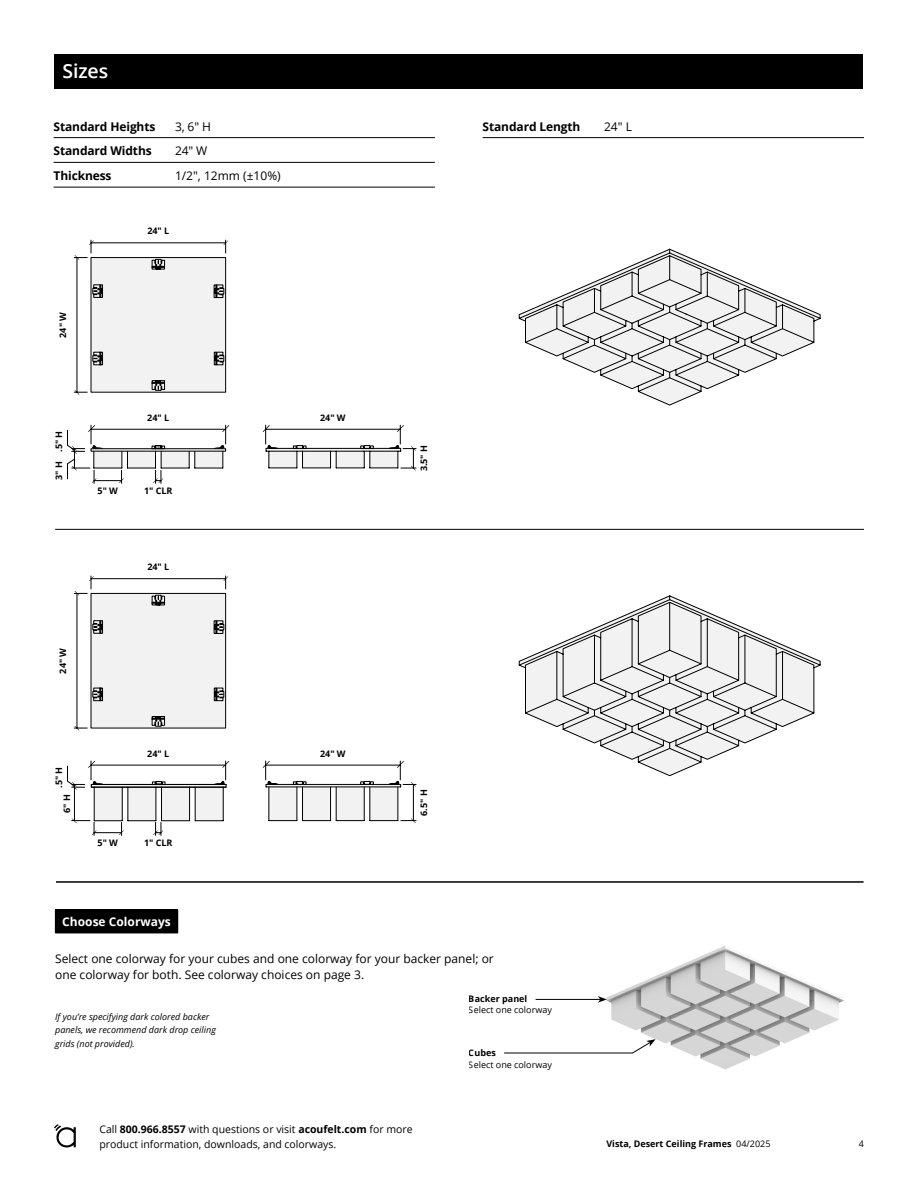
<style>
.page{position:relative;width:918px;height:1188px;background:#fff}
.page>*{position:absolute;margin:0;border:0;box-sizing:border-box;transform-origin:0 0}
.t1{font:600 19.5px "Open Sans";letter-spacing:-.01em;color:#fff}
.t2{font:12px/16.5px "Open Sans";color:#000}
.t3{font:700 12px "Open Sans";letter-spacing:-.01em;color:#000}
.t4{font:700 12px "Open Sans";color:#fff}
.t5{font:10.5px/15px "Open Sans";color:#000}
.t6{font:700 9px "Open Sans";color:#000}
.t7{font:italic 9px/13.5px "Open Sans";color:#000}
.t8{font:9px "Open Sans";color:#000}
.s1{font-weight:700}
.s2{font-weight:400}
</style>
<div class="page">
<svg style="left:54px;top:1124px;width:22px;height:24px"></svg>
<div style="left:54px;top:54px;width:808px;height:34px;background:#000"></div>
<hr style="left:54px;top:137px;width:381px;height:1px;background:#000">
<hr style="left:54px;top:162px;width:381px;height:1px;background:#000">
<hr style="left:54px;top:187px;width:381px;height:1px;background:#000">
<hr style="left:483px;top:137px;width:381px;height:1px;background:#000">
<img style="left:600px;top:946px;width:244px;height:124px">
<svg style="left:504px;top:1039px;width:152px;height:14px"></svg>
<hr style="left:536px;top:999px;width:64px;height:1px;background:#000">
<svg style="left:598px;top:996px;width:9px;height:7px"></svg>
<div style="left:55px;top:910px;width:123px;height:23px;background:#000"></div>
<hr style="left:56px;top:881px;width:808px;height:2px;background:#000">
<svg style="left:518px;top:595px;width:303px;height:181px"></svg>
<svg style="left:74px;top:576px;width:154px;height:155px"></svg>
<hr style="left:91px;top:578px;width:135px;height:1px;background:#000">
<svg style="left:263px;top:761px;width:153px;height:62px"></svg>
<svg style="left:67px;top:761px;width:162px;height:74px"></svg>
<svg style="left:74px;top:240px;width:154px;height:155px"></svg>
<hr style="left:91px;top:243px;width:135px;height:1px;background:#000">
<svg style="left:263px;top:425px;width:153px;height:46px"></svg>
<svg style="left:67px;top:425px;width:162px;height:58px"></svg>
<svg style="left:518px;top:248px;width:303px;height:158px"></svg>
<hr style="left:55px;top:529px;width:809px;height:1px;background:#000">
<h1 class="t1" style="left:63px;top:57px;width:47px">Sizes</h1>
<p class="t3" style="left:54px;top:118px;width:103px">Standard Heights</p>
<p class="t2" style="left:175px;top:118px;width:37px">3, 6" H</p>
<p class="t3" style="left:54px;top:143px;width:100px">Standard Widths</p>
<p class="t2" style="left:175px;top:143px;width:34px">24" W</p>
<p class="t3" style="left:54px;top:167px;width:60px">Thickness</p>
<p class="t2" style="left:175px;top:167px;width:107px">1/2", 12mm (±10%)</p>
<p class="t6" style="left:57px;top:338px;width:27px;rotate:-90deg">24" W</p>
<p class="t6" style="left:53px;top:452px;width:23px;rotate:-90deg">.5" H</p>
<p class="t6" style="left:53px;top:480px;width:20px;rotate:-90deg">3" H</p>
<p class="t6" style="left:57px;top:674px;width:27px;rotate:-90deg">24" W</p>
<p class="t6" style="left:53px;top:788px;width:23px;rotate:-90deg">.5" H</p>
<p class="t6" style="left:147px;top:225px;width:23px">24" L</p>
<p class="t6" style="left:147px;top:412px;width:23px">24" L</p>
<p class="t6" style="left:98px;top:485px;width:22px">5" W</p>
<p class="t6" style="left:144px;top:485px;width:30px">1" CLR</p>
<p class="t6" style="left:147px;top:561px;width:23px">24" L</p>
<p class="t6" style="left:147px;top:748px;width:23px">24" L</p>
<p class="t6" style="left:320px;top:412px;width:27px">24" W</p>
<p class="t6" style="left:417px;top:471px;width:28px;rotate:-90deg">3.5" H</p>
<p class="t6" style="left:320px;top:748px;width:27px">24" W</p>
<p class="t6" style="left:61px;top:813px;width:20px;rotate:-90deg">6" H</p>
<p class="t6" style="left:417px;top:816px;width:28px;rotate:-90deg">6.5" H</p>
<p class="t6" style="left:98px;top:837px;width:22px">5" W</p>
<p class="t6" style="left:144px;top:837px;width:30px">1" CLR</p>
<p class="t4" style="left:62px;top:913px;width:110px">Choose Colorways</p>
<p class="t3" style="left:483px;top:118px;width:99px">Standard Length</p>
<p class="t2" style="left:604px;top:118px;width:29px">24" L</p>
<p class="t2" style="left:55px;top:950px;width:440px">Select one colorway for your cubes and one colorway for your backer panel; or one colorway for both. See colorway choices on page 3.</p>
<p class="t7" style="left:55px;top:1009px;width:162px">If you’re specifying dark colored backer panels, we recommend dark drop ceiling grids (not provided).</p>
<p class="t6" style="left:469px;top:992px;width:60px">Backer panel</p>
<p class="t8" style="left:469px;top:1004px;width:85px">Select one colorway</p>
<p class="t6" style="left:469px;top:1047px;width:29px">Cubes</p>
<p class="t8" style="left:469px;top:1059px;width:85px">Select one colorway</p>
<p class="t5" style="left:99px;top:1121px;width:315px">Call <span class="s1">800.966.8557</span> with questions or visit <span class="s1">acoufelt.com</span> for more product information, downloads, and colorways.</p>
<p class="t6" style="left:606px;top:1138px;width:166px">Vista, Desert Ceiling Frames <span class="s2">04/2025</span></p>
<p class="t8" style="left:859px;top:1138px;width:7px">4</p>
</div>
